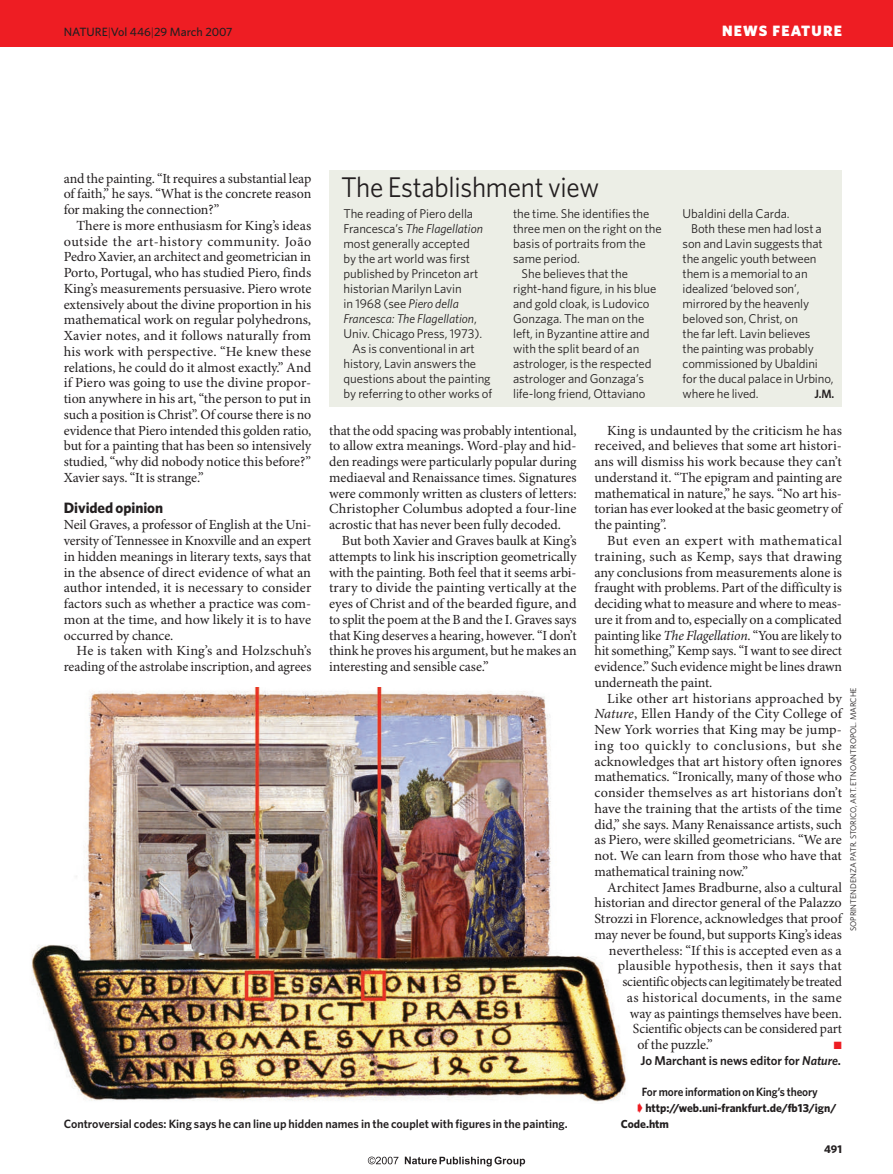
<style>
.page{position:relative;width:893px;height:1174px;background:#fff}
.page>*{position:absolute;margin:0;border:0;box-sizing:border-box;transform-origin:0 0}
.t1{font:28.5px "Whitney";letter-spacing:-.01em;color:#231f20;scale:.95 1}
.t2{font:700 15px "Whitney";letter-spacing:-.005em;color:#231f20}
.t3{font:900 15px "Whitney";letter-spacing:.075em;color:#fff}
.t4{font:13.95px/15.8px "Minion Pro";letter-spacing:-.005em;color:#231f20;text-align:justify}
.t5{font:13.95px "Minion Pro";letter-spacing:.02em;color:#231f20}
.t6{font:13.95px "Minion Pro";letter-spacing:.015em;color:#231f20}
.t7{font:12.75px "Whitney";letter-spacing:-.005em;color:#231f20}
.t8{font:italic 12.75px "Whitney";letter-spacing:-.005em;color:#231f20}
.t9{font:600 12.75px "Whitney";letter-spacing:-.005em;color:#231f20}
.t10{font:600 12px "Whitney";color:#231f20}
.t11{font:600 12px "Whitney";color:#231f20;scale:.95 1}
.t12{font:500 12px "Whitney";color:#231f20}
.t13{font:700 11.7px/15.8px "Whitney";color:#231f20}
.t14{font:700 11.25px "Whitney";color:#231f20}
.t15{font:10.5px "Zapf Dingbats";color:#ee1d23}
.t16{font:8.25px "Whitney";color:#231f20}
.s1{font-weight:300}
.s2{font-style:normal}
.s3{font-style:italic}
.s4{color:#ee1d23}
</style>
<div class="page">
<img style="left:31px;top:687px;width:595px;height:415px">
<div style="left:329px;top:170px;width:513px;height:236px;background:#eceee6"></div>
<div style="left:0;top:0;width:893px;height:47px;background:#ee1d23"></div>
<svg style="left:405px;top:1156px;width:120px;height:10px"></svg>
<svg style="left:368px;top:1156px;width:30px;height:8px"></svg>
<p class="t12" style="left:64px;top:27px;width:170px">NATURE<span class="s1">|</span>Vol 446<span class="s1">|</span>29 March 2007</p>
<p class="t3" style="left:722px;top:25px;width:121px">NEWS FEATURE</p>
<p class="t4" style="left:64px;top:171px;width:249px">and the painting. “It requires a substantial leap of faith,” he says. “What is the concrete reason for making the connection?”</p>
<p class="t4" style="left:64px;top:219px;width:249px;text-indent:13px">There is more enthusiasm for King’s ideas outside the art-history community. João Pedro Xavier, an architect and geometrician in Porto, Portugal, who has studied Piero, finds King’s measurements persuasive. Piero wrote extensively about the divine proportion in his mathematical work on regular polyhedrons, Xavier notes, and it follows naturally from his work with perspective. “He knew these relations, he could do it almost exactly.” And if Piero was going to use the divine propor&shy;tion anywhere in his art, “the person to put in such a position is Christ”. Of course there is no evidence that Piero intended this golden ratio, but for a painting that has been so intensively studied, “why did nobody notice this before?” Xavier says. “It is strange.”</p>
<p class="t2" style="left:64px;top:502px;width:101px">Divided opinion</p>
<p class="t4" style="left:64px;top:518px;width:249px">Neil Graves, a professor of English at the Uni&shy;versity of Tennessee in Knoxville and an expert in hidden meanings in literary texts, says that in the absence of direct evidence of what an author intended, it is necessary to consider factors such as whether a practice was com&shy;mon at the time, and how likely it is to have occurred by chance.</p>
<p class="t4" style="left:64px;top:644px;width:249px;text-align:right">He is taken with King’s and Holzschuh’s reading of the astrolabe inscription, and agrees</p>
<h1 class="t1" style="left:341px;top:176px;width:273px">The Establishment view</h1>
<p class="t7" style="left:344px;top:209px;width:131px">The reading of Piero della</p>
<p class="t8" style="left:344px;top:224px;width:141px"><span class="s2">Francesca’s</span> The Flagellation</p>
<p class="t7" style="left:344px;top:239px;width:128px">most generally accepted</p>
<p class="t7" style="left:344px;top:254px;width:128px">by the art world was first</p>
<p class="t7" style="left:344px;top:269px;width:136px">published by Princeton art</p>
<p class="t7" style="left:344px;top:284px;width:120px">historian Marilyn Lavin</p>
<p class="t7" style="left:344px;top:299px;width:117px">in 1968 (see <span class="s3">Piero della</span></p>
<p class="t8" style="left:344px;top:314px;width:135px">Francesca: The Flagellation<span class="s2">,</span></p>
<p class="t7" style="left:344px;top:329px;width:140px">Univ. Chicago Press, 1973).</p>
<p class="t7" style="left:352px;top:344px;width:124px">As is conventional in art</p>
<p class="t7" style="left:344px;top:359px;width:134px">history, Lavin answers the</p>
<p class="t7" style="left:344px;top:374px;width:149px">questions about the painting</p>
<p class="t7" style="left:344px;top:389px;width:150px">by referring to other works of</p>
<p class="t7" style="left:513px;top:209px;width:138px">the time. She identifies the</p>
<p class="t7" style="left:513px;top:224px;width:150px">three men on the right on the</p>
<p class="t7" style="left:513px;top:239px;width:134px">basis of portraits from the</p>
<p class="t7" style="left:513px;top:254px;width:68px">same period.</p>
<p class="t7" style="left:522px;top:269px;width:108px">She believes that the</p>
<p class="t7" style="left:513px;top:284px;width:145px">right-hand figure, in his blue</p>
<p class="t7" style="left:513px;top:299px;width:138px">and gold cloak, is Ludovico</p>
<p class="t7" style="left:513px;top:314px;width:133px">Gonzaga. The man on the</p>
<p class="t7" style="left:513px;top:329px;width:138px">left, in Byzantine attire and</p>
<p class="t7" style="left:513px;top:344px;width:128px">with the split beard of an</p>
<p class="t7" style="left:513px;top:359px;width:140px">astrologer, is the respected</p>
<p class="t7" style="left:513px;top:374px;width:132px">astrologer and Gonzaga’s</p>
<p class="t7" style="left:513px;top:389px;width:134px">life-long friend, Ottaviano</p>
<p class="t7" style="left:683px;top:209px;width:109px">Ubaldini della Carda.</p>
<p class="t7" style="left:691px;top:224px;width:132px">Both these men had lost a</p>
<p class="t7" style="left:683px;top:239px;width:142px">son and Lavin suggests that</p>
<p class="t7" style="left:683px;top:254px;width:135px">the angelic youth between</p>
<p class="t7" style="left:683px;top:269px;width:127px">them is a memorial to an</p>
<p class="t7" style="left:683px;top:284px;width:119px">idealized ‘beloved son’,</p>
<p class="t7" style="left:683px;top:299px;width:128px">mirrored by the heavenly</p>
<p class="t7" style="left:683px;top:314px;width:117px">beloved son, Christ, on</p>
<p class="t7" style="left:683px;top:329px;width:129px">the far left. Lavin believes</p>
<p class="t7" style="left:683px;top:344px;width:133px">the painting was probably</p>
<p class="t7" style="left:683px;top:359px;width:137px">commissioned by Ubaldini</p>
<p class="t7" style="left:683px;top:374px;width:152px">for the ducal palace in Urbino,</p>
<p class="t7" style="left:683px;top:389px;width:77px">where he lived.</p>
<p class="t11" style="left:814px;top:389px;width:22px">J.M.</p>
<p class="t4" style="left:329px;top:423px;width:249px">that the odd spacing was probably intentional, to allow extra meanings. Word-play and hid&shy;den readings were particularly popular during mediaeval and Renaissance times. Signatures were commonly written as clusters of letters:<br>Christopher Columbus adopted a four-line acrostic that has never been fully decoded.</p>
<p class="t4" style="left:329px;top:534px;width:249px;text-indent:13px">But both Xavier and Graves baulk at King’s attempts to link his inscription geometrically with the painting. Both feel that it seems arbi&shy;trary to divide the painting vertically at the eyes of Christ and of the bearded figure, and to split the poem at the B and the I. Graves says that King deserves a hearing, however. “I don’t think he proves his argument, but he makes an interesting and sensible case.”</p>
<p class="t4" style="left:594px;top:423px;width:249px;text-indent:13px">King is undaunted by the criticism he has received, and believes that some art histori&shy;ans will dismiss his work because they can’t understand it. “The epigram and painting are mathematical in nature,” he says. “No art his&shy;torian has ever looked at the basic geometry of the painting”.</p>
<p class="t4" style="left:594px;top:534px;width:249px;text-indent:13px">But even an expert with mathematical training, such as Kemp, says that drawing any conclusions from measurements alone is fraught with problems. Part of the difficulty is deciding what to measure and where to meas&shy;ure it from and to, especially on a complicated painting like <span class="s3">The Flagellation</span>. “You are likely to hit something,” Kemp says. “I want to see direct evidence.” Such evidence might be lines drawn underneath the paint.</p>
<p class="t4" style="left:594px;top:691px;width:249px;text-indent:13px">Like other art historians approached by <span class="s3">Nature</span>, Ellen Handy of the City College of New York worries that King may be jump&shy;ing too quickly to conclusions, but she acknowledges that art history often ignores mathematics. “Ironically, many of those who consider themselves as art historians don’t have the training that the artists of the time did,” she says. Many Renaissance artists, such as Piero, were skilled geometricians. “We are not. We can learn from those who have that mathematical training now.”</p>
<p class="t4" style="left:607px;top:880px;width:236px">Architect James Bradburne, also a cultural</p>
<p class="t4" style="left:594px;top:896px;width:249px">historian and director general of the Palazzo</p>
<p class="t4" style="left:594px;top:912px;width:249px">Strozzi in Florence, acknowledges that proof</p>
<p class="t4" style="left:594px;top:927px;width:249px">may never be found, but supports King’s ideas</p>
<p class="t4" style="left:609px;top:943px;width:234px">nevertheless: “If this is accepted even as a</p>
<p class="t5" style="left:618px;top:960px;width:226px">plausible hypothesis, then it says that</p>
<p class="t4" style="left:622px;top:975px;width:221px">scientific objects can legitimately be treated</p>
<p class="t6" style="left:627px;top:992px;width:216px">as historical documents, in the same</p>
<p class="t4" style="left:630px;top:1006px;width:214px">way as paintings themselves have been.</p>
<p class="t4" style="left:633px;top:1022px;width:211px">Scientific objects can be considered part</p>
<p class="t4" style="left:637px;top:1038px;width:77px">of the puzzle.”</p>
<p class="t15" style="left:834px;top:1040px;width:9px">■</p>
<p class="t9" style="left:640px;top:1055px;width:202px">Jo Marchant is news editor for <span class="s3">Nature</span>.</p>
<p class="t11" style="left:642px;top:1087px;width:187px">For more information on King’s theory</p>
<p class="t13" style="left:621px;top:1101px;width:217px;text-indent:16px"><span class="s4">➧</span> http://web.uni-frankfurt.de/fb13/ign/<br>Code.htm</p>
<p class="t16" style="left:850px;top:931px;width:245px;rotate:-90deg">SOPRINTENDENZA PATR. STORICO, ART. ETNOANTROPOL. MARCHE</p>
<p class="t10" style="left:64px;top:1119px;width:505px">Controversial codes: King says he can line up hidden names in the couplet with figures in the painting.</p>
<p class="t14" style="left:824px;top:1144px;width:19px">491</p>
</div>
